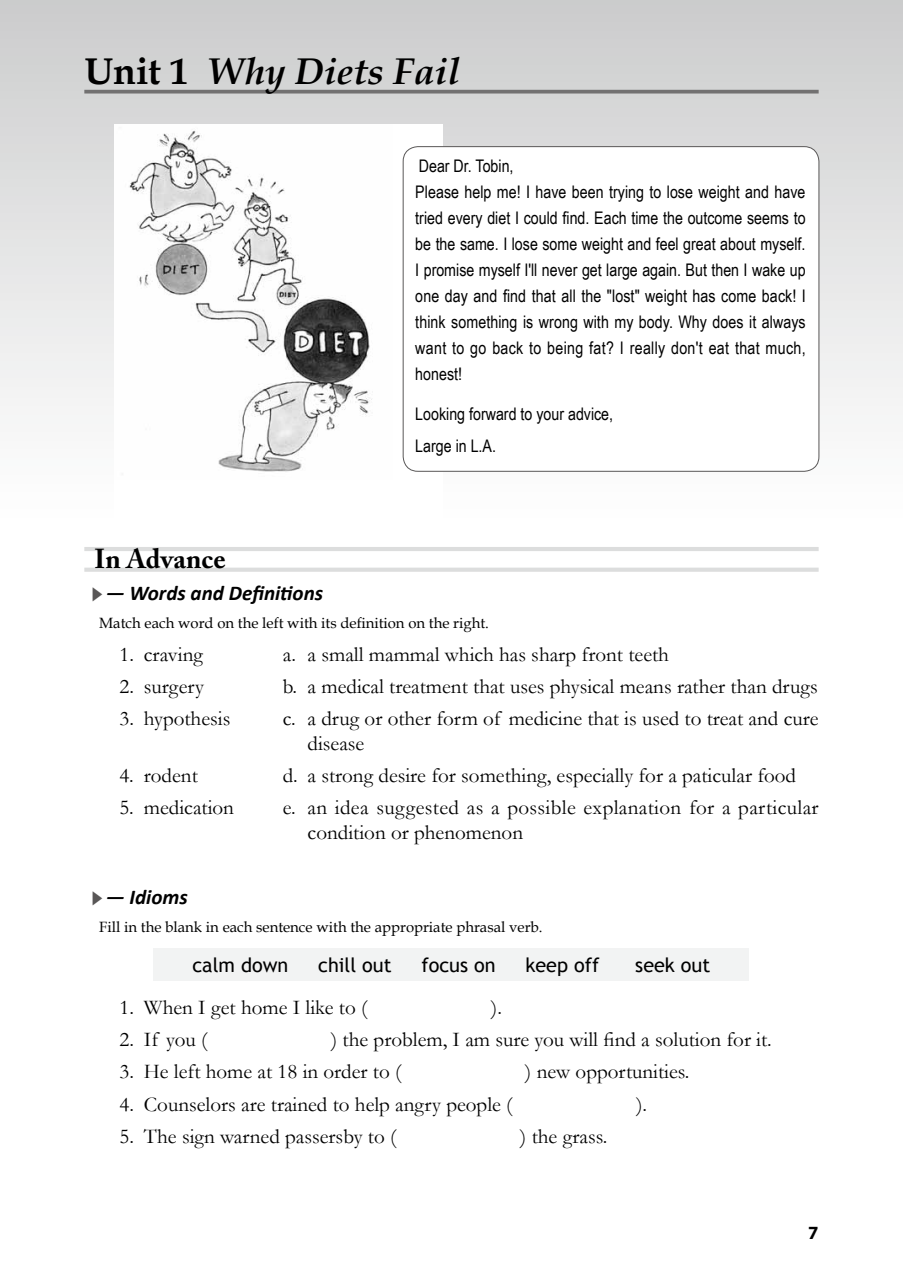
<style>
.page{position:relative;width:903px;height:1275px;background:#fff}
.page>*{position:absolute;margin:0;border:0;box-sizing:border-box;transform-origin:0 0}
.t1{font:italic 700 37.27px "Book Antiqua";color:#000}
.t2{font:700 27.3px "Adobe Caslon Pro";color:#000}
.t3{font:21px/24.8px "Garamond";color:#000}
.t4{font:italic 700 21px "Calibri";color:#000}
.t5{font:19.78px "Trebuchet MS";color:#000}
.t6{font:700 18.72px "Myriad Pro";color:#000}
.t7{font:17.32px/26.1px "Arial Narrow";color:#000}
.t8{font:14.88px "Book Antiqua";color:#000}
.s1{font-style:normal}
.s2{font-family:"Koz Min Pro";font-weight:400;font-style:normal;font-size:14.88px;color:#595757}
</style>
<div class="page">
<hr style="left:84px;top:547px;width:735px;height:4px;background:#dcdddd">
<hr style="left:84px;top:568px;width:735px;height:4px;background:#dcdddd">
<div style="left:154px;top:948px;width:595px;height:33px;background:#f2f3f3"></div>
<div style="left:0;top:0;width:903px;height:532px;background:linear-gradient(to bottom,#cccccd,#fff)"></div>
<svg style="left:84px;top:90px;width:735px;height:4px;fill:#727171"></svg>
<div style="left:114px;top:124px;width:329px;height:409px;background:#fff"></div>
<img style="left:129px;top:130px;width:243px;height:342px">
<div style="left:403px;top:147px;width:416px;height:324px;background:#fff;border-radius:15px"></div>
<div style="left:403px;top:146px;width:416px;height:326px;border:1px solid #595757;border-radius:15px"></div>
<h1 class="t1" style="left:84px;top:45px;width:377px"><span class="s1">Unit 1</span> Why Diets Fail</h1>
<p class="t7" style="left:415px;top:152px;width:392px">Dear Dr. Tobin,<br>Please help me! I have been trying to lose weight and have tried every diet I could find. Each time the outcome seems to be the same. I lose some weight and feel great about myself.<br>I promise myself I'll never get large again. But then I wake up one day and find that all the "lost" weight has come back! I think something is wrong with my body. Why does it always want to go back to being fat? I really don't eat that much, honest!</p>
<p class="t7" style="left:415px;top:397px;width:199px;line-height:32.2px">Looking forward to your advice,<br>Large in L.A.</p>
<p class="t2" style="left:94px;top:542px;width:133px">In Advance</p>
<p class="t4" style="left:89px;top:580px;width:235px"><span class="s2">▶</span>― Words and Definitions</p>
<p class="t8" style="left:99px;top:613px;width:391px">Match each word on the left with its definition on the right.</p>
<p class="t3" style="left:119px;top:641px;width:85px">1. craving</p>
<p class="t3" style="left:283px;top:641px;width:388px">a. a small mammal which has sharp front teeth</p>
<p class="t3" style="left:119px;top:673px;width:86px">2. surgery</p>
<p class="t3" style="left:283px;top:673px;width:536px">b. a medical treatment that uses physical means rather than drugs</p>
<p class="t3" style="left:119px;top:705px;width:112px">3. hypothesis</p>
<p class="t3" style="left:307px;top:705px;width:512px;text-indent:-25px">c. a drug or other form of medicine that is used to treat and cure disease</p>
<p class="t3" style="left:119px;top:762px;width:80px">4. rodent</p>
<p class="t3" style="left:283px;top:762px;width:515px">d. a strong desire for something, especially for a paticular food</p>
<p class="t3" style="left:119px;top:795px;width:116px">5. medication</p>
<p class="t3" style="left:308px;top:795px;width:512px;text-indent:-25px">e. an idea suggested as a possible explanation for a particular condition or phenomenon</p>
<p class="t4" style="left:89px;top:884px;width:100px"><span class="s2">▶</span>― Idioms</p>
<p class="t8" style="left:99px;top:917px;width:445px">Fill in the blank in each sentence with the appropriate phrasal verb.</p>
<p class="t5" style="left:192px;top:953px;width:97px">calm down</p>
<p class="t5" style="left:318px;top:953px;width:75px">chill out</p>
<p class="t5" style="left:421px;top:953px;width:76px">focus on</p>
<p class="t5" style="left:525px;top:953px;width:75px">keep off</p>
<p class="t5" style="left:635px;top:953px;width:76px">seek out</p>
<p class="t3" style="left:119px;top:994px;width:249px">1. When I get home I like to (</p>
<p class="t3" style="left:491px;top:994px;width:12px">).</p>
<p class="t3" style="left:119px;top:1027px;width:89px">2. If you (</p>
<p class="t3" style="left:331px;top:1027px;width:442px">) the problem, I am sure you will find a solution for it.</p>
<p class="t3" style="left:119px;top:1059px;width:283px">3. He left home at 18 in order to (</p>
<p class="t3" style="left:525px;top:1059px;width:166px">) new opportunities.</p>
<p class="t3" style="left:119px;top:1091px;width:394px">4. Counselors are trained to help angry people (</p>
<p class="t3" style="left:636px;top:1091px;width:12px">).</p>
<p class="t3" style="left:119px;top:1123px;width:278px">5. The sign warned passersby to (</p>
<p class="t3" style="left:520px;top:1123px;width:89px">) the grass.</p>
<p class="t6" style="left:808px;top:1220px;width:12px">7</p>
</div>
